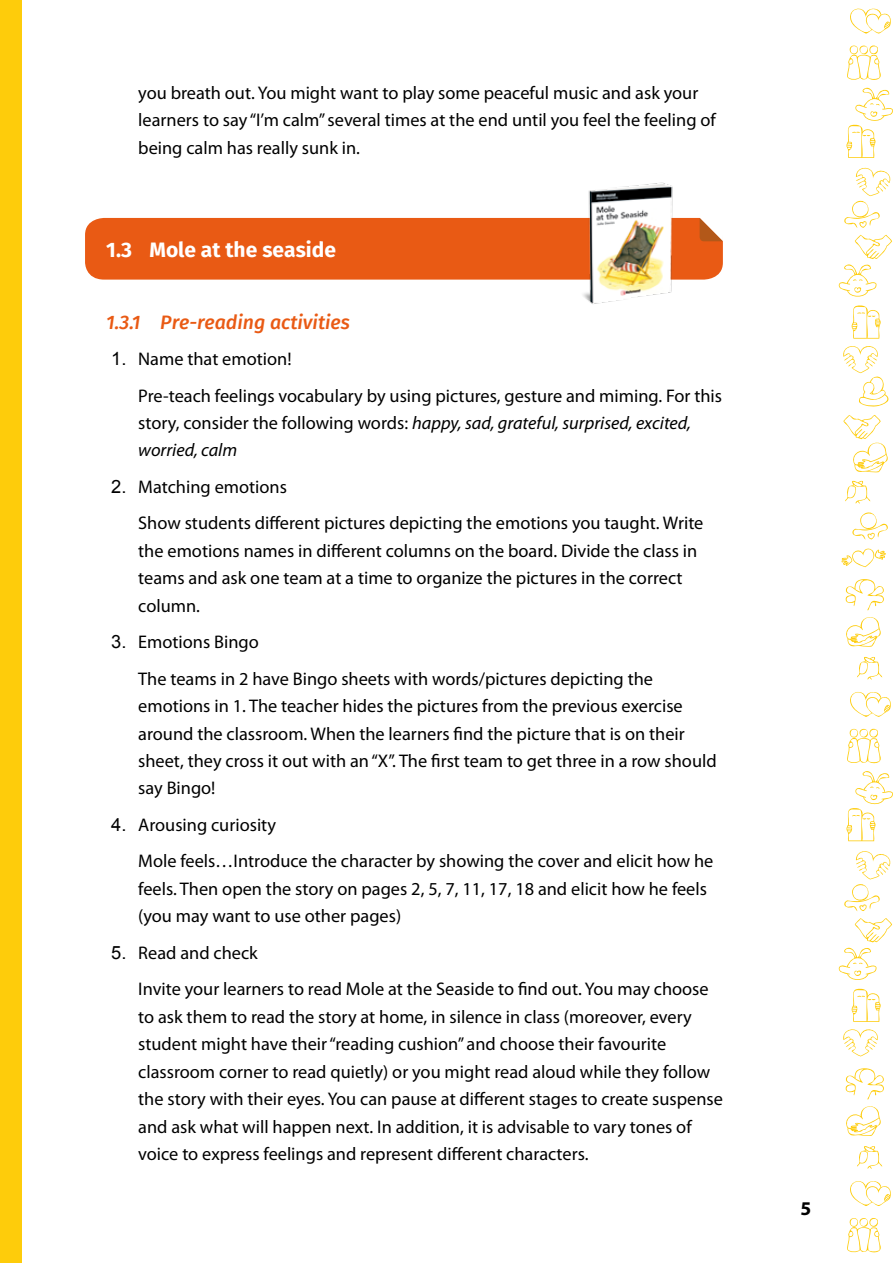
<style>
.page{position:relative;width:893px;height:1263px;background:#fff}
.page>*{position:absolute;margin:0;border:0;box-sizing:border-box;transform-origin:0 0}
.t1{font:700 21px "Fira Sans";color:#fff}
.t2{font:italic 500 19.5px "Fira Sans";color:#e95a14}
.t3{font:700 19.5px "Myriad Pro";color:#000}
.t4{font:18.3px/27.5px "Myriad Pro";color:#000}
.t5{font:italic 18.3px/27.5px "Myriad Pro";color:#000}
.s1{font-family:"Arial"}
.s2{font-style:normal}
</style>
<div class="page">
<div style="left:0;top:0;width:21px;height:1263px;background:#fecc0b"></div>
<svg style="left:850px;top:8px;width:41px;height:26px"></svg>
<svg style="left:850px;top:692px;width:41px;height:25px"></svg>
<svg style="left:850px;top:1181px;width:41px;height:25px"></svg>
<svg style="left:857px;top:656px;width:25px;height:24px"></svg>
<svg style="left:857px;top:1146px;width:25px;height:23px"></svg>
<svg style="left:846px;top:87px;width:47px;height:71px"></svg>
<svg style="left:846px;top:771px;width:47px;height:70px"></svg>
<svg style="left:839px;top:235px;width:53px;height:62px"></svg>
<svg style="left:839px;top:918px;width:53px;height:62px"></svg>
<svg style="left:841px;top:548px;width:45px;height:19px"></svg>
<svg style="left:843px;top:415px;width:45px;height:57px"></svg>
<svg style="left:845px;top:579px;width:39px;height:68px"></svg>
<svg style="left:845px;top:1068px;width:39px;height:68px"></svg>
<svg style="left:843px;top:305px;width:46px;height:102px"></svg>
<svg style="left:843px;top:988px;width:38px;height:68px"></svg>
<svg style="left:847px;top:45px;width:34px;height:35px"></svg>
<svg style="left:847px;top:728px;width:34px;height:36px"></svg>
<svg style="left:847px;top:1218px;width:34px;height:35px"></svg>
<svg style="left:844px;top:167px;width:47px;height:61px"></svg>
<svg style="left:844px;top:851px;width:47px;height:60px"></svg>
<svg style="left:845px;top:480px;width:43px;height:60px"></svg>
<div style="left:85px;top:218px;width:638px;height:62px;background:#e95a14"></div>
<img style="left:578px;top:182px;width:102px;height:122px">
<p class="t4" style="left:138px;top:79px;width:579px">you breath out. You might want to play some peaceful music and ask your learners to say “I’m calm” several times at the end until you feel the feeling of being calm has really sunk in.</p>
<p class="t1" style="left:106px;top:232px;width:231px">1.3 Mole at the seaside</p>
<p class="t2" style="left:106px;top:306px;width:245px">1.3.1 Pre-reading activities</p>
<p class="t4" style="left:138px;top:340px;width:585px;line-height:36.5px;text-indent:-27px"><span class="s1">1.</span> Name that emotion!<br>Pre-teach feelings vocabulary by using pictures, gesture and miming. For this</p>
<p class="t5" style="left:138px;top:409px;width:554px"><span class="s2">story, consider the following words:</span> happy, sad, grateful, surprised, excited, worried, calm</p>
<p class="t4" style="left:138px;top:468px;width:567px;line-height:36.5px;text-indent:-27px"><span class="s1">2.</span> Matching emotions<br>Show students different pictures depicting the emotions you taught. Write</p>
<p class="t4" style="left:138px;top:537px;width:561px">the emotions names in different columns on the board. Divide the class in teams and ask one team at a time to organize the pictures in the correct column.</p>
<p class="t4" style="left:138px;top:623px;width:516px;line-height:36.5px;text-indent:-27px"><span class="s1">3.</span> Emotions Bingo<br>The teams in 2 have Bingo sheets with words/pictures depicting the</p>
<p class="t4" style="left:138px;top:692px;width:580px">emotions in 1. The teacher hides the pictures from the previous exercise around the classroom. When the learners find the picture that is on their sheet, they cross it out with an “X”. The first team to get three in a row should say Bingo!</p>
<p class="t4" style="left:138px;top:806px;width:577px;line-height:36.5px;text-indent:-27px"><span class="s1">4.</span> Arousing curiosity<br>Mole feels…Introduce the character by showing the cover and elicit how he</p>
<p class="t4" style="left:138px;top:875px;width:570px">feels. Then open the story on pages 2, 5, 7, 11, 17, 18 and elicit how he feels (you may want to use other pages)</p>
<p class="t4" style="left:138px;top:934px;width:572px;line-height:36.5px;text-indent:-27px"><span class="s1">5.</span> Read and check<br>Invite your learners to read Mole at the Seaside to find out. You may choose</p>
<p class="t4" style="left:138px;top:1002px;width:586px">to ask them to read the story at home, in silence in class (moreover, every student might have their “reading cushion” and choose their favourite classroom corner to read quietly) or you might read aloud while they follow the story with their eyes. You can pause at different stages to create suspense and ask what will happen next. In addition, it is advisable to vary tones of voice to express feelings and represent different characters.</p>
<p class="t3" style="left:800px;top:1195px;width:12px">5</p>
</div>
